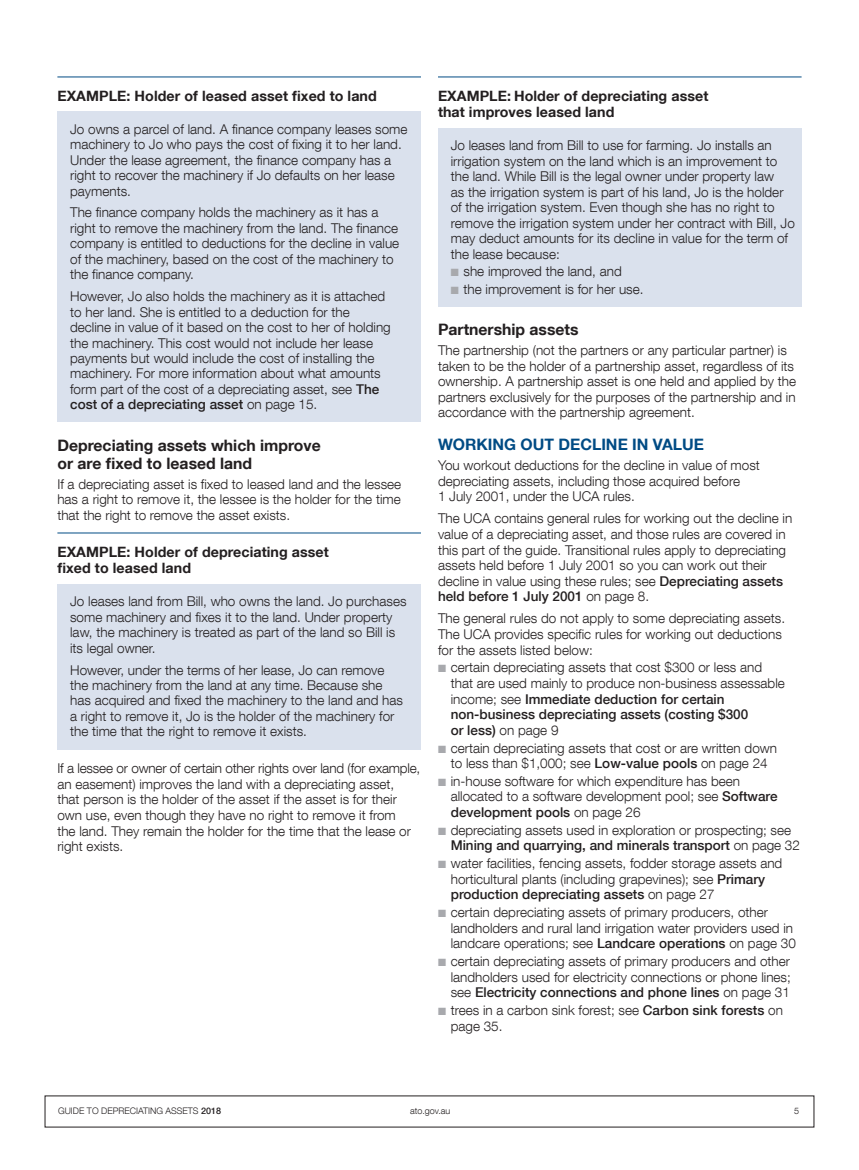
<style>
.page{position:relative;width:859px;height:1170px;background:#fff}
.page>*{position:absolute;margin:0;border:0;box-sizing:border-box;transform-origin:0 0}
._02_Subhead_2{font:700 15.75px/18px "Helvetica Neue LT Com";color:#231f20}
._02_Subhead_1{font:700 15.75px "Helvetica Neue LT Com";color:#004b84}
._03_eg_head{font:700 14.25px/16.5px "Helvetica Neue LT Com";letter-spacing:.005em;color:#231f20}
._01_Body{font:300 13.5px/15.5px "Helvetica Neue LT Com";color:#231f20}
._01_Bullet_1{font:300 13.5px/15.6px "Helvetica Neue LT Com";color:#231f20}
._01_Body_no_space_af{font:300 13.5px/15.5px "Helvetica Neue LT Com";color:#231f20}
._01_Bullet_1_space_a{font:300 13.5px/15.6px "Helvetica Neue LT Com";color:#231f20}
.t1{font:300 9px "Helvetica Neue LT Com";color:#231f20}
.s1{font-weight:500}
.s2{color:#a8a9ad}
</style>
<div class="page">
<div style="left:57px;top:111px;width:364px;height:311px;background:#dae1ed"></div>
<hr style="left:57px;top:77px;width:364px;height:1px;background:#004b84">
<div style="left:57px;top:584px;width:364px;height:165px;background:#dae1ed"></div>
<hr style="left:57px;top:532px;width:364px;height:1px;background:#004b84">
<div style="left:438px;top:128px;width:363px;height:178px;background:#dae1ed"></div>
<hr style="left:438px;top:77px;width:363px;height:1px;background:#004b84">
<p class="_03_eg_head" style="left:57px;top:87px;width:321px">EXAMPLE: Holder of leased asset fixed to land</p>
<p class="_01_Body" style="left:70px;top:121px;width:339px">Jo owns a parcel of land. A finance company leases some machinery to Jo who pays the cost of fixing it to her land.<br>Under the lease agreement, the finance company has a right to recover the machinery if Jo defaults on her lease payments.</p>
<p class="_01_Body" style="left:70px;top:205px;width:331px">The finance company holds the machinery as it has a right to remove the machinery from the land. The finance company is entitled to deductions for the decline in value of the machinery, based on the cost of the machinery to the finance company.</p>
<p class="_01_Body" style="left:70px;top:288px;width:322px">However, Jo also holds the machinery as it is attached to her land. She is entitled to a deduction for the decline in value of it based on the cost to her of holding the machinery. This cost would not include her lease payments but would include the cost of installing the machinery. For more information about what amounts form part of the cost of a depreciating asset, see <span class="s1">The cost of a depreciating asset</span> on page 15.</p>
<p class="_02_Subhead_2" style="left:57px;top:435px;width:265px">Depreciating assets which improve or are fixed to leased land</p>
<p class="_01_Body" style="left:57px;top:475px;width:345px;text-align:justify">If a depreciating asset is fixed to leased land and the lessee has a right to remove it, the lessee is the holder for the time that the right to remove the asset exists.</p>
<p class="_03_eg_head" style="left:57px;top:543px;width:273px">EXAMPLE: Holder of depreciating asset fixed to leased land</p>
<p class="_01_Body" style="left:70px;top:593px;width:338px">Jo leases land from Bill, who owns the land. Jo purchases some machinery and fixes it to the land. Under property law, the machinery is treated as part of the land so Bill is its legal owner.</p>
<p class="_01_Body" style="left:70px;top:661px;width:334px">However, under the terms of her lease, Jo can remove the machinery from the land at any time. Because she has acquired and fixed the machinery to the land and has a right to remove it, Jo is the holder of the machinery for the time that the right to remove it exists.</p>
<p class="_01_Body" style="left:57px;top:760px;width:364px">If a lessee or owner of certain other rights over land (for example, an easement) improves the land with a depreciating asset,<br>that person is the holder of the asset if the asset is for their own use, even though they have no right to remove it from<br>the land. They remain the holder for the time that the lease or right exists.</p>
<p class="_03_eg_head" style="left:438px;top:87px;width:272px">EXAMPLE: Holder of depreciating asset that improves leased land</p>
<p class="_01_Body_no_space_af" style="left:451px;top:137px;width:346px">Jo leases land from Bill to use for farming. Jo installs an irrigation system on the land which is an improvement to the land. While Bill is the legal owner under property law<br>as the irrigation system is part of his land, Jo is the holder of the irrigation system. Even though she has no right to remove the irrigation system under her contract with Bill, Jo may deduct amounts for its decline in value for the term of the lease because:</p>
<p class="_01_Bullet_1" style="left:451px;top:263px;width:173px"><span class="s2">■</span> she improved the land, and</p>
<p class="_01_Bullet_1_space_a" style="left:451px;top:281px;width:194px"><span class="s2">■</span> the improvement is for her use.</p>
<p class="_02_Subhead_2" style="left:438px;top:320px;width:142px">Partnership assets</p>
<p class="_01_Body" style="left:438px;top:342px;width:360px">The partnership (not the partners or any particular partner) is taken to be the holder of a partnership asset, regardless of its ownership. A partnership asset is one held and applied by the partners exclusively for the purposes of the partnership and in accordance with the partnership agreement.</p>
<p class="_02_Subhead_1" style="left:438px;top:434px;width:268px">WORKING OUT DECLINE IN VALUE</p>
<p class="_01_Body" style="left:438px;top:457px;width:323px">You workout deductions for the decline in value of most depreciating assets, including those acquired before<br>1 July 2001, under the UCA rules.</p>
<p class="_01_Body" style="left:438px;top:510px;width:356px">The UCA contains general rules for working out the decline in value of a depreciating asset, and those rules are covered in this part of the guide. Transitional rules apply to depreciating assets held before 1 July 2001 so you can work out their decline in value using these rules; see <span class="s1">Depreciating assets held before 1 July 2001</span> on page 8.</p>
<p class="_01_Body_no_space_af" style="left:438px;top:610px;width:349px">The general rules do not apply to some depreciating assets.<br>The UCA provides specific rules for working out deductions for the assets listed below:</p>
<p class="_01_Bullet_1" style="left:451px;top:659px;width:336px;text-indent:-13px"><span class="s2">■</span> certain depreciating assets that cost $300 or less and that are used mainly to produce non-business assessable income; see <span class="s1">Immediate deduction for certain non‑business depreciating assets (costing $300<br>or less)</span> on page 9</p>
<p class="_01_Bullet_1" style="left:438px;top:739px;width:341px;text-align:center"><span class="s2">■</span> certain depreciating assets that cost or are written down to less than $1,000; see <span class="s1">Low-value pools</span> on page 24</p>
<p class="_01_Bullet_1" style="left:451px;top:773px;width:328px;text-indent:-13px"><span class="s2">■</span> in-house software for which expenditure has been allocated to a software development pool; see <span class="s1">Software development pools</span> on page 26</p>
<p class="_01_Bullet_1" style="left:451px;top:821px;width:351px;text-indent:-13px"><span class="s2">■</span> depreciating assets used in exploration or prospecting; see<br><span class="s1">Mining and quarrying, and minerals transport</span> on page 32</p>
<p class="_01_Bullet_1" style="left:451px;top:855px;width:333px;text-indent:-13px"><span class="s2">■</span> water facilities, fencing assets, fodder storage assets and horticultural plants (including grapevines); see <span class="s1">Primary production depreciating assets</span> on page 27</p>
<p class="_01_Bullet_1" style="left:451px;top:904px;width:347px;text-indent:-13px"><span class="s2">■</span> certain depreciating assets of primary producers, other landholders and rural land irrigation water providers used in landcare operations; see <span class="s1">Landcare operations</span> on page 30</p>
<p class="_01_Bullet_1" style="left:451px;top:953px;width:342px;text-align:justify;text-indent:-13px"><span class="s2">■</span> certain depreciating assets of primary producers and other landholders used for electricity connections or phone lines; see <span class="s1">Electricity connections and phone lines</span> on page 31</p>
<p class="_01_Bullet_1_space_a" style="left:451px;top:1002px;width:334px;text-indent:-13px"><span class="s2">■</span> trees in a carbon sink forest; see <span class="s1">Carbon sink forests</span> on page 35.</p>
<p class="t1" style="left:58px;top:1104px;width:164px">GUIDE TO DEPRECIATING ASSETS <span class="s1">2018</span></p>
<p class="t1" style="left:410px;top:1104px;width:42px">ato.gov.au</p>
<p class="t1" style="left:794px;top:1104px;width:7px">5</p>
</div>
